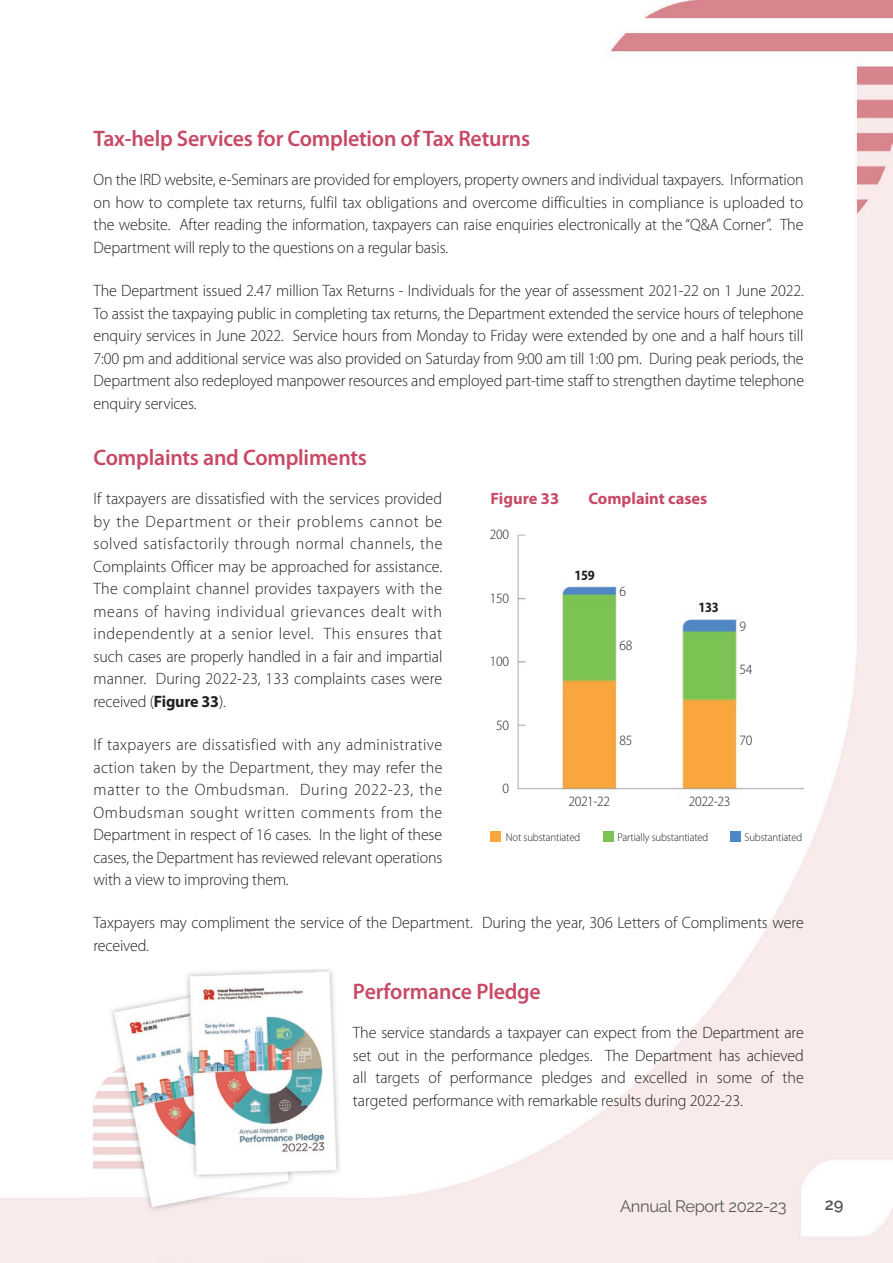
<style>
.page{position:relative;width:893px;height:1263px;background:#fff}
.page>*{position:absolute;margin:0;border:0;box-sizing:border-box;transform-origin:0 0}
.t1{font:600 22.5px "Myriad Pro";letter-spacing:-.01em;color:#c84965}
.t2{font:300 16.5px/22.5px "Myriad Pro";letter-spacing:-.01em;color:#231f20;text-align:justify}
.t3{font:700 16.5px "Myriad Pro";color:#c84965}
.t4{font:16.5px "Raleway";letter-spacing:-.02em;color:#57585a}
.t5{font:600 16.5px "Raleway";color:#57585a}
.t6{font:300 14.25px "Myriad Pro";letter-spacing:-.025em;color:#231f20;scale:.95 1}
.t7{font:700 semi-condensed 14.25px "Myriad Pro";letter-spacing:-.025em;color:#231f20;scale:.95 1}
.t8{font:300 11.25px "Myriad Pro";letter-spacing:-.01em;color:#231f20;scale:.95 1}
.s1{font-weight:700}
</style>
<div class="page">
<img style="left:0;top:0;width:893px;height:1263px">
<img style="left:485px;top:527px;width:319px;height:283px">
<div style="left:491px;top:831px;width:10px;height:11px;background:#faa63f"></div>
<div style="left:603px;top:831px;width:10px;height:11px;background:#7cc352"></div>
<div style="left:730px;top:831px;width:10px;height:11px;background:#4d87c6"></div>
<img style="left:85px;top:969px;width:255px;height:241px">
<h1 class="t1" style="left:94px;top:126px;width:438px">Tax-help Services for Completion of Tax Returns</h1>
<p class="t2" style="left:94px;top:169px;width:712px">On the IRD website, e-Seminars are provided for employers, property owners and individual taxpayers. Information on how to complete tax returns, fulfil tax obligations and overcome difficulties in compliance is uploaded to the website. After reading the information, taxpayers can raise enquiries electronically at the “Q&amp;A Corner”. The Department will reply to the questions on a regular basis.</p>
<p class="t2" style="left:94px;top:280px;width:712px">The Department issued 2.47 million Tax Returns - Individuals for the year of assessment 2021-22 on 1 June 2022.<br>To assist the taxpaying public in completing tax returns, the Department extended the service hours of telephone enquiry services in June 2022. Service hours from Monday to Friday were extended by one and a half hours till 7:00 pm and additional service was also provided on Saturday from 9:00 am till 1:00 pm. During peak periods, the Department also redeployed manpower resources and employed part-time staff to strengthen daytime telephone enquiry services.</p>
<h1 class="t1" style="left:94px;top:445px;width:275px">Complaints and Compliments</h1>
<p class="t2" style="left:94px;top:488px;width:350px">If taxpayers are dissatisfied with the services provided by the Department or their problems cannot be solved satisfactorily through normal channels, the Complaints Officer may be approached for assistance.<br>The complaint channel provides taxpayers with the means of having individual grievances dealt with independently at a senior level. This ensures that such cases are properly handled in a fair and impartial manner. During 2022-23, 133 complaints cases were received (<span class="s1">Figure 33</span>).</p>
<p class="t3" style="left:491px;top:489px;width:70px">Figure 33</p>
<p class="t3" style="left:588px;top:489px;width:121px">Complaint cases</p>
<p class="t6" style="left:490px;top:527px;width:22px">200</p>
<p class="t7" style="left:574px;top:568px;width:23px">159</p>
<p class="t6" style="left:620px;top:584px;width:8px">6</p>
<p class="t6" style="left:490px;top:590px;width:22px">150</p>
<p class="t7" style="left:698px;top:599px;width:23px">133</p>
<p class="t6" style="left:739px;top:618px;width:8px">9</p>
<p class="t6" style="left:620px;top:638px;width:15px">68</p>
<p class="t6" style="left:490px;top:654px;width:22px">100</p>
<p class="t6" style="left:739px;top:661px;width:15px">54</p>
<p class="t6" style="left:496px;top:717px;width:15px">50</p>
<p class="t6" style="left:620px;top:732px;width:15px">85</p>
<p class="t6" style="left:739px;top:732px;width:15px">70</p>
<p class="t2" style="left:94px;top:734px;width:350px">If taxpayers are dissatisfied with any administrative action taken by the Department, they may refer the matter to the Ombudsman. During 2022-23, the Ombudsman sought written comments from the Department in respect of 16 cases. In the light of these cases, the Department has reviewed relevant operations with a view to improving them.</p>
<p class="t2" style="left:94px;top:912px;width:712px">Taxpayers may compliment the service of the Department. During the year, 306 Letters of Compliments were received.</p>
<h1 class="t1" style="left:353px;top:979px;width:189px">Performance Pledge</h1>
<p class="t2" style="left:353px;top:1022px;width:453px">The service standards a taxpayer can expect from the Department are set out in the performance pledges. The Department has achieved all targets of performance pledges and excelled in some of the targeted performance with remarkable results during 2022-23.</p>
<p class="t6" style="left:502px;top:780px;width:8px">0</p>
<p class="t6" style="left:568px;top:793px;width:45px">2021-22</p>
<p class="t6" style="left:689px;top:793px;width:45px">2022-23</p>
<p class="t8" style="left:506px;top:831px;width:80px">Not substantiated</p>
<p class="t8" style="left:617px;top:831px;width:97px">Partially substantiated</p>
<p class="t8" style="left:744px;top:831px;width:62px">Substantiated</p>
<p class="t4" style="left:620px;top:1196px;width:168px">Annual Report 2022-23</p>
<p class="t5" style="left:825px;top:1194px;width:20px">29</p>
</div>
